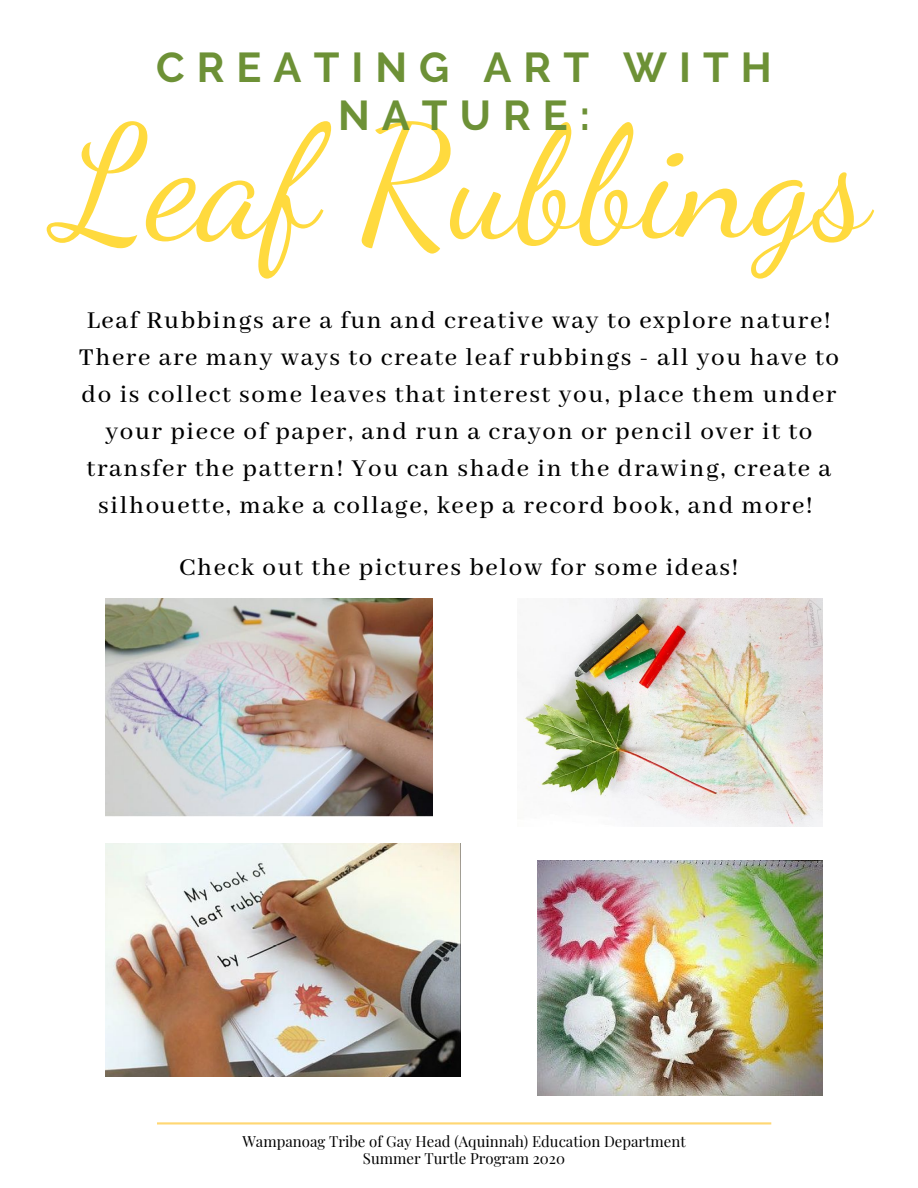
<style>
.page{position:relative;width:918px;height:1188px;background:#fff}
.page>*{position:absolute;margin:0;border:0;box-sizing:border-box;transform-origin:0 0}
.t1{font:157.5px "Dancing Script";color:#ffda3e}
.t2{font:700 41.55px/48.6px "Raleway";letter-spacing:.29em;color:#6d9136;text-align:center}
.t3{font:500 27px/37px "Abhaya Libre";letter-spacing:.06em;color:#000;text-align:center}
.t4{font:15px/16.8px "Playfair Display";color:#000;text-align:center}
</style>
<div class="page">
<img style="left:106px;top:598px;width:326px;height:219px">
<img style="left:106px;top:843px;width:354px;height:233px">
<img style="left:538px;top:861px;width:285px;height:235px">
<img style="left:522px;top:598px;width:301px;height:229px">
<svg style="left:157px;top:1122px;width:614px;height:3px"></svg>
<h2 class="t2" style="left:156px;top:43px;width:617px">CREATING ART WITH<br>NATURE:</h2>
<h1 class="t1" style="left:58px;top:90px;width:813px">Leaf Rubbings</h1>
<p class="t3" style="left:79px;top:303px;width:762px">Leaf Rubbings are a fun and creative way to explore nature!<br>There are many ways to create leaf rubbings - all you have to do is collect some leaves that interest you, place them under your piece of paper, and run a crayon or pencil over it to transfer the pattern! You can shade in the drawing, create a silhouette, make a collage, keep a record book, and more!</p>
<p class="t3" style="left:179px;top:549px;width:561px">Check out the pictures below for some ideas!</p>
<p class="t4" style="left:242px;top:1132px;width:445px">Wampanoag Tribe of Gay Head (Aquinnah) Education Department<br>Summer Turtle Program 2020</p>
</div>
